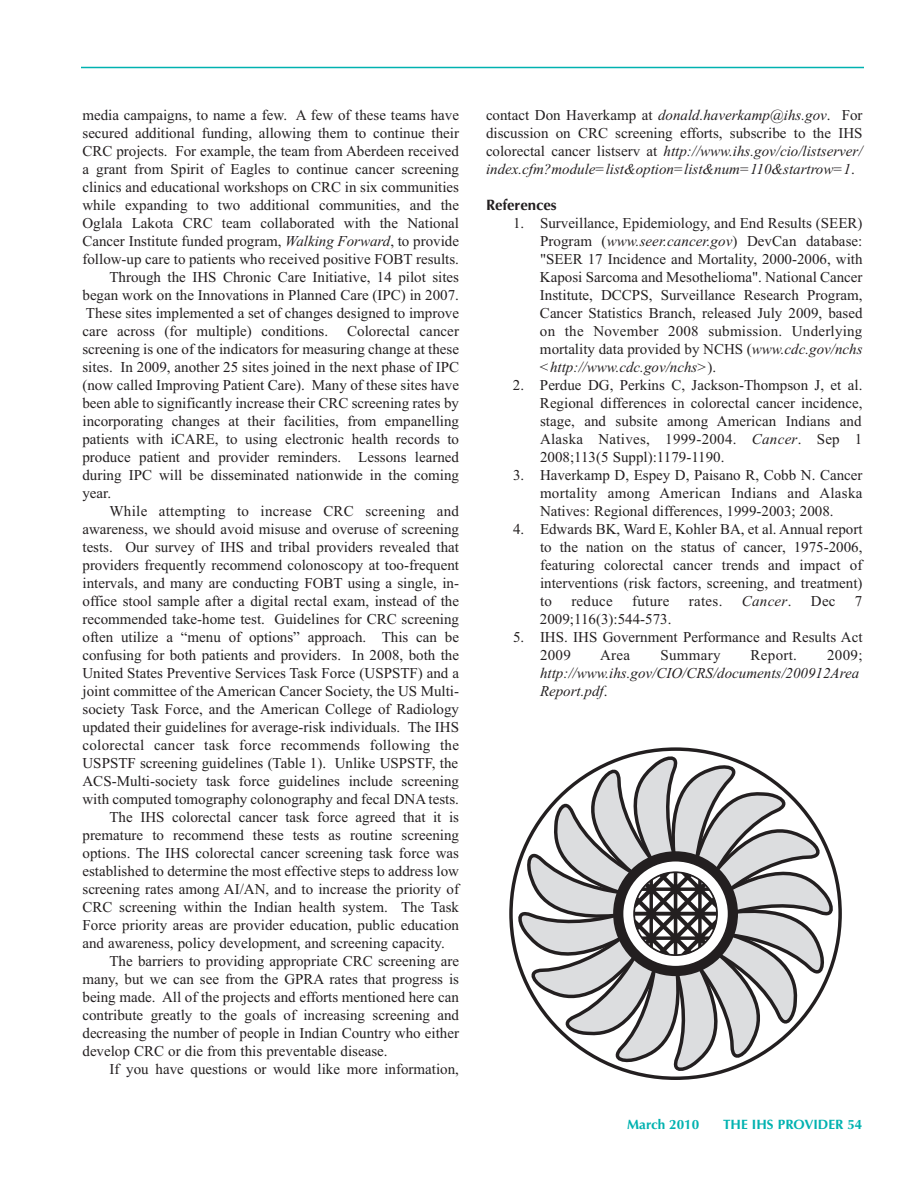
<style>
.page{position:relative;width:918px;height:1188px;background:#fff}
.page>*{position:absolute;margin:0;border:0;box-sizing:border-box;transform-origin:0 0}
.t1{font:15px/18px "Times New Roman";color:#231f20;text-align:justify}
.t2{font:italic 15px/18px "Times New Roman";color:#231f20;text-align:justify}
.t3{font:700 15px "Optima";letter-spacing:-.005em;color:#231f20}
.t4{font:15px "Times New Roman";letter-spacing:.02em;color:#231f20}
.t5{font:700 13.5px "Optima";color:#00b2b0}
.s1{font-style:italic}
.s2{font-style:normal}
</style>
<div class="page">
<hr style="left:81px;top:67px;width:783px;height:1px;background:#00b2b0">
<svg style="left:514px;top:752px;width:323px;height:323px"></svg>
<div style="left:633px;top:871px;width:85px;height:85px;border:2px solid #231f20;border-radius:50%"></div>
<p class="t1" style="left:82px;top:107px;width:378px">media campaigns, to name a few. A few of these teams have secured additional funding, allowing them to continue their CRC projects. For example, the team from Aberdeen received a grant from Spirit of Eagles to continue cancer screening clinics and educational workshops on CRC in six communities while expanding to two additional communities, and the Oglala Lakota CRC team collaborated with the National Cancer Institute funded program, <span class="s1">Walking Forward</span>, to provide follow-up care to patients who received positive FOBT results.</p>
<p class="t1" style="left:82px;top:269px;width:378px;text-align:right">Through the IHS Chronic Care Initiative, 14 pilot sites began work on the Innovations in Planned Care (IPC) in 2007.</p>
<p class="t1" style="left:82px;top:305px;width:378px">These sites implemented a set of changes designed to improve care across (for multiple) conditions.</p>
<p class="t1" style="left:82px;top:323px;width:378px;text-indent:265px">Colorectal cancer screening is one of the indicators for measuring change at these sites. In 2009, another 25 sites joined in the next phase of IPC (now called Improving Patient Care). Many of these sites have been able to significantly increase their CRC screening rates by incorporating changes at their facilities, from empanelling patients with iCARE, to using electronic health records to produce patient and provider reminders. Lessons learned during IPC will be disseminated nationwide in the coming year.</p>
<p class="t1" style="left:82px;top:503px;width:378px;text-indent:27px">While attempting to increase CRC screening and awareness, we should avoid misuse and overuse of screening tests. Our survey of IHS and tribal providers revealed that providers frequently recommend colonoscopy at too-frequent intervals, and many are conducting FOBT using a single, in&shy;office stool sample after a digital rectal exam, instead of the recommended take-home test. Guidelines for CRC screening often utilize a “menu of options” approach. This can be confusing for both patients and providers. In 2008, both the United States Preventive Services Task Force (USPSTF) and a joint committee of the American Cancer Society, the US Multi&shy;society Task Force, and the American College of Radiology updated their guidelines for average-risk individuals. The IHS colorectal cancer task force recommends following the USPSTF screening guidelines (Table 1). Unlike USPSTF, the ACS-Multi-society task force guidelines include screening with computed tomography colonography and fecal DNA tests.</p>
<p class="t1" style="left:82px;top:809px;width:378px;text-indent:27px">The IHS colorectal cancer task force agreed that it is premature to recommend these tests as routine screening options. The IHS colorectal cancer screening task force was established to determine the most effective steps to address low screening rates among AI/AN, and to increase the priority of CRC screening within the Indian health system. The Task Force priority areas are provider education, public education and awareness, policy development, and screening capacity.</p>
<p class="t1" style="left:82px;top:953px;width:378px;text-indent:27px">The barriers to providing appropriate CRC screening are many, but we can see from the GPRA rates that progress is being made. All of the projects and efforts mentioned here can contribute greatly to the goals of increasing screening and decreasing the number of people in Indian Country who either develop CRC or die from this preventable disease.</p>
<p class="t1" style="left:110px;top:1061px;width:351px">If you have questions or would like more information,</p>
<p class="t2" style="left:486px;top:107px;width:378px"><span class="s2">contact Don Haverkamp at</span> donald.haverkamp@ihs.gov<span class="s2">. For discussion on CRC screening efforts, subscribe to the IHS colorectal cancer listserv at</span> http://www.ihs.gov/cio/listserver/ index.cfm?module=list&amp;option=list&amp;num=110&amp;startrow=1<span class="s2">.</span></p>
<h2 class="t3" style="left:486px;top:199px;width:72px">References</h2>
<p class="t1" style="left:540px;top:215px;width:324px;text-indent:-27px">1. Surveillance, Epidemiology, and End Results (SEER)<br>Program (<span class="s1">www.seer.cancer.gov</span>) DevCan database: "SEER 17 Incidence and Mortality, 2000-2006, with Kaposi Sarcoma and Mesothelioma". National Cancer Institute, DCCPS, Surveillance Research Program, Cancer Statistics Branch, released July 2009, based on the November 2008 submission. Underlying mortality data provided by NCHS (<span class="s1">www.cdc.gov/nchs &lt;http://www.cdc.gov/nchs&gt;</span>).</p>
<p class="t1" style="left:540px;top:377px;width:324px;text-indent:-27px">2. Perdue DG, Perkins C, Jackson-Thompson J, et al.<br>Regional differences in colorectal cancer incidence, stage, and subsite among American Indians and Alaska Natives, 1999-2004. <span class="s1">Cancer</span>. Sep 1<br>2008;113(5 Suppl):1179-1190.</p>
<p class="t1" style="left:540px;top:467px;width:324px;text-indent:-27px">3. Haverkamp D, Espey D, Paisano R, Cobb N. Cancer mortality among American Indians and Alaska Natives: Regional differences, 1999-2003; 2008.</p>
<p class="t1" style="left:540px;top:521px;width:324px;text-indent:-27px">4. Edwards BK, Ward E, Kohler BA, et al. Annual report to the nation on the status of cancer, 1975-2006, featuring colorectal cancer trends and impact of interventions (risk factors, screening, and treatment) to</p>
<p class="t1" style="left:571px;top:593px;width:43px">reduce</p>
<p class="t1" style="left:632px;top:593px;width:39px">future</p>
<p class="t1" style="left:689px;top:593px;width:35px">rates.</p>
<p class="t2" style="left:742px;top:593px;width:51px">Cancer<span class="s2">.</span></p>
<p class="t1" style="left:811px;top:593px;width:26px">Dec</p>
<p class="t1" style="left:855px;top:593px;width:9px">7</p>
<p class="t1" style="left:540px;top:611px;width:133px">2009;116(3):544-573.</p>
<p class="t1" style="left:540px;top:629px;width:324px;text-indent:-27px">5. IHS. IHS Government Performance and Results Act<br>2009</p>
<p class="t1" style="left:600px;top:647px;width:32px">Area</p>
<p class="t4" style="left:660px;top:650px;width:62px">Summary</p>
<p class="t1" style="left:751px;top:647px;width:48px">Report.</p>
<p class="t1" style="left:827px;top:647px;width:37px">2009;</p>
<p class="t2" style="left:540px;top:665px;width:321px">http://www.ihs.gov/CIO/CRS/documents/200912Area<br>Report.pdf<span class="s2">.</span></p>
<p class="t5" style="left:627px;top:1119px;width:74px">March 2010</p>
<p class="t5" style="left:723px;top:1119px;width:141px">THE IHS PROVIDER 54</p>
</div>
